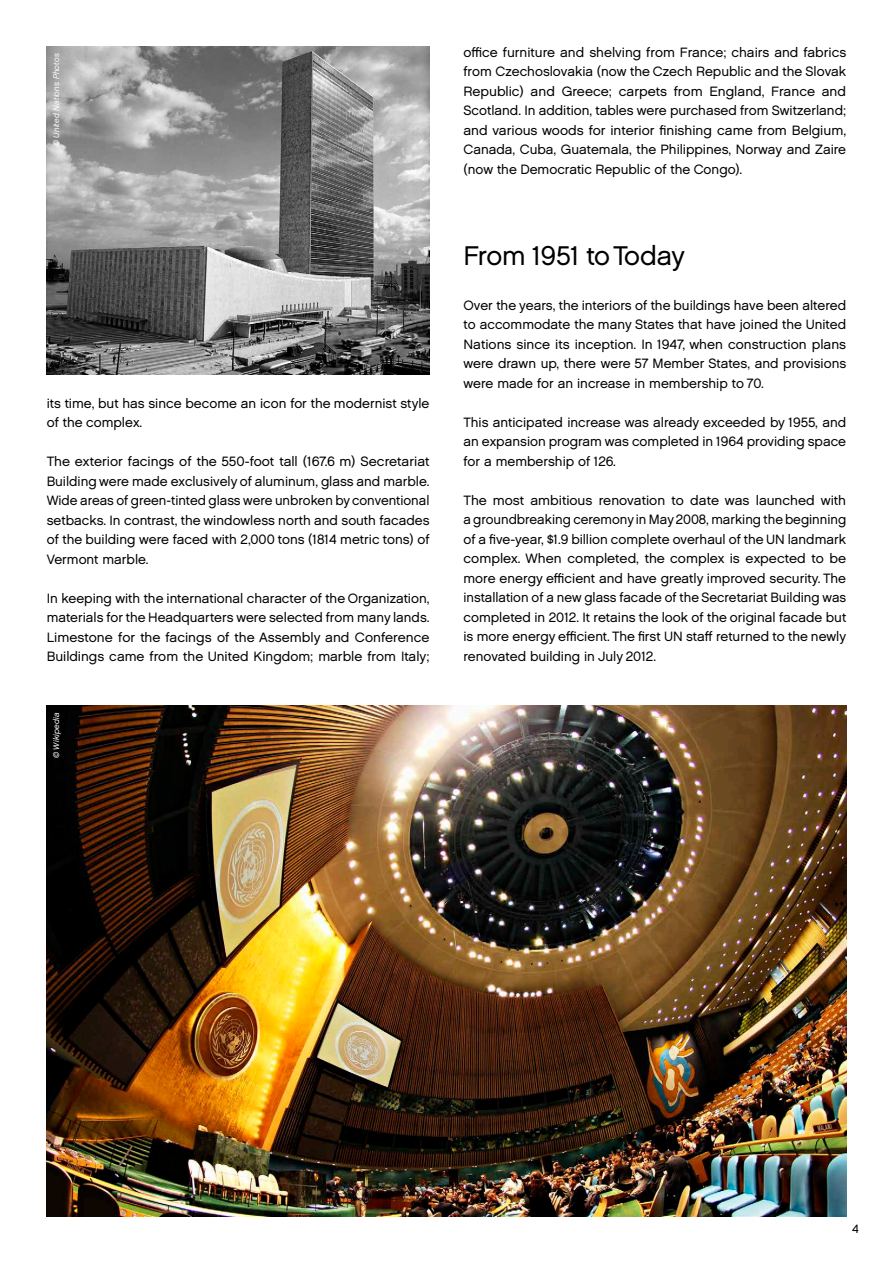
<style>
.page{position:relative;width:893px;height:1263px;background:#fff}
.page>*{position:absolute;margin:0;border:0;box-sizing:border-box;transform-origin:0 0}
.t1{font:27px "LEGO Chalet 60";letter-spacing:-.025em;color:#000}
.t2{font:13.5px/19.5px "LEGO Chalet 60";color:#000;text-align:justify}
.t3{font:12px "LEGO Chalet 60";color:#000}
.t4{font:italic 8.25px "LEGO Chalet 60";color:#fff}
</style>
<div class="page">
<img style="left:47px;top:706px;width:799px;height:510px">
<img style="left:47px;top:47px;width:382px;height:327px">
<p class="t4" style="left:51px;top:146px;width:95px;rotate:-90deg">© United Nations Photos</p>
<p class="t2" style="left:47px;top:393px;width:384px">its time, but has since become an icon for the modernist style of the complex.</p>
<p class="t2" style="left:47px;top:452px;width:384px">The exterior facings of the 550-foot tall (167.6 m) Secretariat Building were made exclusively of aluminum, glass and marble.<br>Wide areas of green-tinted glass were unbroken by conventional setbacks. In contrast, the windowless north and south facades of the building were faced with 2,000 tons (1814 metric tons) of Vermont marble.</p>
<p class="t2" style="left:47px;top:588px;width:384px">In keeping with the international character of the Organization, materials for the Headquarters were selected from many lands.<br>Limestone for the facings of the Assembly and Conference Buildings came from the United Kingdom; marble from Italy;</p>
<p class="t4" style="left:51px;top:758px;width:48px;rotate:-90deg">© Wikipedia</p>
<p class="t2" style="left:463px;top:42px;width:384px">office furniture and shelving from France; chairs and fabrics from Czechoslovakia (now the Czech Republic and the Slovak Republic) and Greece; carpets from England, France and Scotland. In addition, tables were purchased from Switzerland; and various woods for interior finishing came from Belgium, Canada, Cuba, Guatemala, the Philippines, Norway and Zaire (now the Democratic Republic of the Congo).</p>
<h1 class="t1" style="left:463px;top:239px;width:223px">From 1951 to Today</h1>
<p class="t2" style="left:463px;top:295px;width:384px">Over the years, the interiors of the buildings have been altered to accommodate the many States that have joined the United Nations since its inception. In 1947, when construction plans were drawn up, there were 57 Member States, and provisions were made for an increase in membership to 70.</p>
<p class="t2" style="left:463px;top:412px;width:384px">This anticipated increase was already exceeded by 1955, and an expansion program was completed in 1964 providing space for a membership of 126.</p>
<p class="t2" style="left:463px;top:490px;width:384px">The most ambitious renovation to date was launched with a groundbreaking ceremony in May 2008, marking the beginning of a five-year, $1.9 billion complete overhaul of the UN landmark complex. When completed, the complex is expected to be more energy efficient and have greatly improved security. The installation of a new glass facade of the Secretariat Building was completed in 2012. It retains the look of the original facade but is more energy efficient. The first UN staff returned to the newly renovated building in July 2012.</p>
<p class="t3" style="left:852px;top:1222px;width:9px">4</p>
</div>
